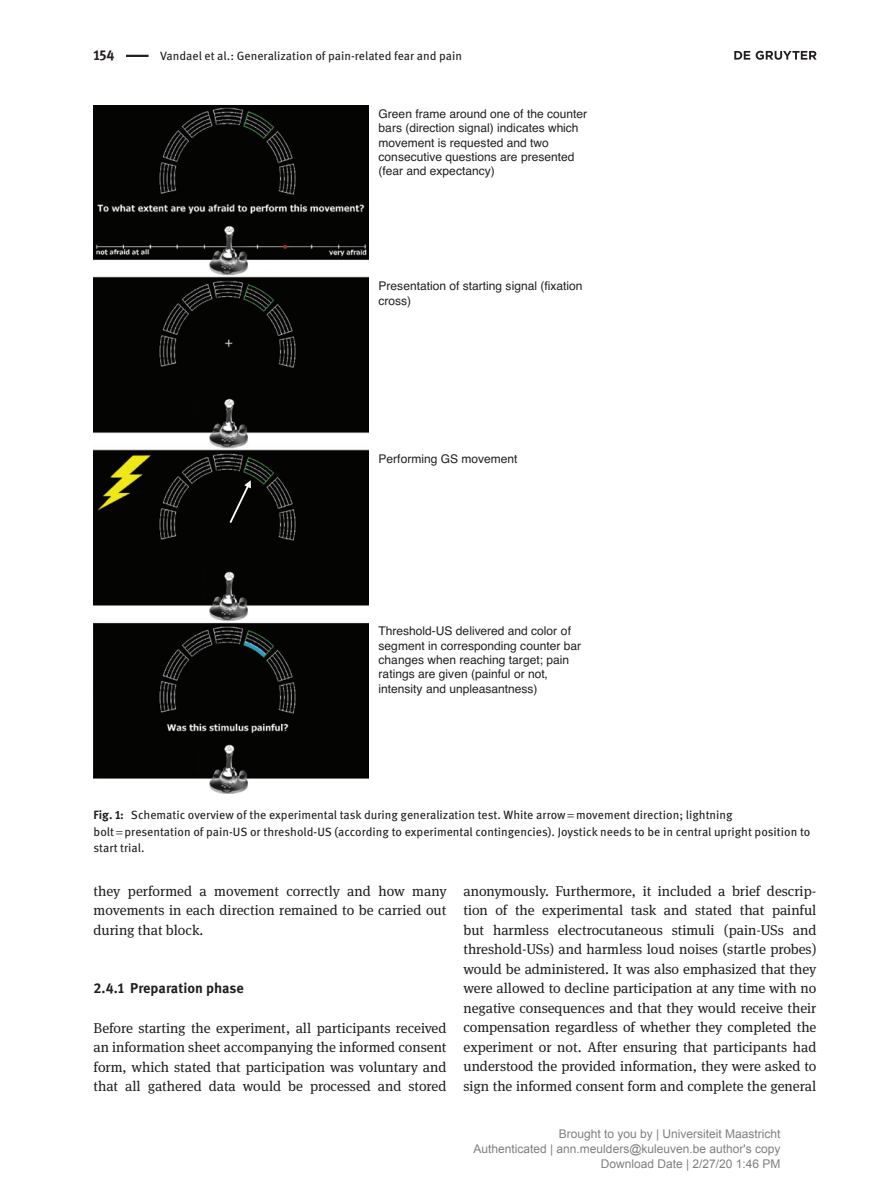
<style>
.page{position:relative;width:893px;height:1191px;background:#fff}
.page>*{position:absolute;margin:0;border:0;box-sizing:border-box;transform-origin:0 0}
.t1{font:14.25px/19.5px "DG Meta Serif Science";letter-spacing:-.005em;color:#231f20;text-align:justify}
.t2{font:700 14.25px "DG Meta Science";color:#231f20}
.t3{font:12px/14.4px "Helvetica";color:#231f20}
.t4{font:12px/16.5px "DG Meta Science";color:#231f20}
.t5{font:12px/15px "Arial";color:#808080;text-align:right}
.s1{font-weight:700}
</style>
<div class="page">
<hr style="left:126px;top:55px;width:23px;height:2px;background:#231f20">
<img style="left:94px;top:105px;width:274px;height:688px">
<svg style="left:230px;top:480px;width:21px;height:43px"></svg>
<svg style="left:734px;top:51px;width:83px;height:9px"></svg>
<p class="t2" style="left:94px;top:44px;width:23px">154</p>
<p class="t4" style="left:160px;top:47px;width:304px">Vandael et al.: Generalization of pain-related fear and pain</p>
<p class="t3" style="left:379px;top:106px;width:210px">Green frame around one of the counter bars (direction signal) indicates which movement is requested and two consecutive questions are presented (fear and expectancy)</p>
<p class="t3" style="left:379px;top:278px;width:205px">Presentation of starting signal (fixation cross)</p>
<p class="t3" style="left:379px;top:451px;width:140px">Performing GS movement</p>
<p class="t3" style="left:379px;top:623px;width:204px">Threshold-US delivered and color of segment in corresponding counter bar changes when reaching target; pain ratings are given (painful or not, intensity and unpleasantness)</p>
<p class="t4" style="left:94px;top:806px;width:718px"><span class="s1">Fig. 1:</span> Schematic overview of the experimental task during generalization test. White arrow movement direction; lightning<br>bolt presentation of pain-US or threshold-US (according to experimental contingencies). Joystick needs to be in central upright position to start trial.</p>
<p class="t1" style="left:94px;top:881px;width:354px">they performed a movement correctly and how many movements in each direction remained to be carried out during that block.</p>
<p class="t2" style="left:94px;top:977px;width:152px">2.4.1 Preparation phase</p>
<p class="t1" style="left:94px;top:1017px;width:354px">Before starting the experiment, all participants received an information sheet accompanying the informed consent form, which stated that participation was voluntary and that all gathered data would be processed and stored</p>
<p class="t1" style="left:463px;top:881px;width:354px">anonymously. Furthermore, it included a brief descrip&shy;tion of the experimental task and stated that painful but harmless electrocutaneous stimuli (pain-USs and threshold-USs) and harmless loud noises (startle probes) would be administered. It was also emphasized that they were allowed to decline participation at any time with no negative consequences and that they would receive their compensation regardless of whether they completed the experiment or not. After ensuring that participants had understood the provided information, they were asked to sign the informed consent form and complete the general</p>
<p class="t5" style="left:474px;top:1127px;width:308px">Brought to you by | Universiteit Maastricht<br>Authenticated | ann.meulders@kuleuven.be author's copy<br>Download Date | 2/27/20 1:46 PM</p>
</div>
